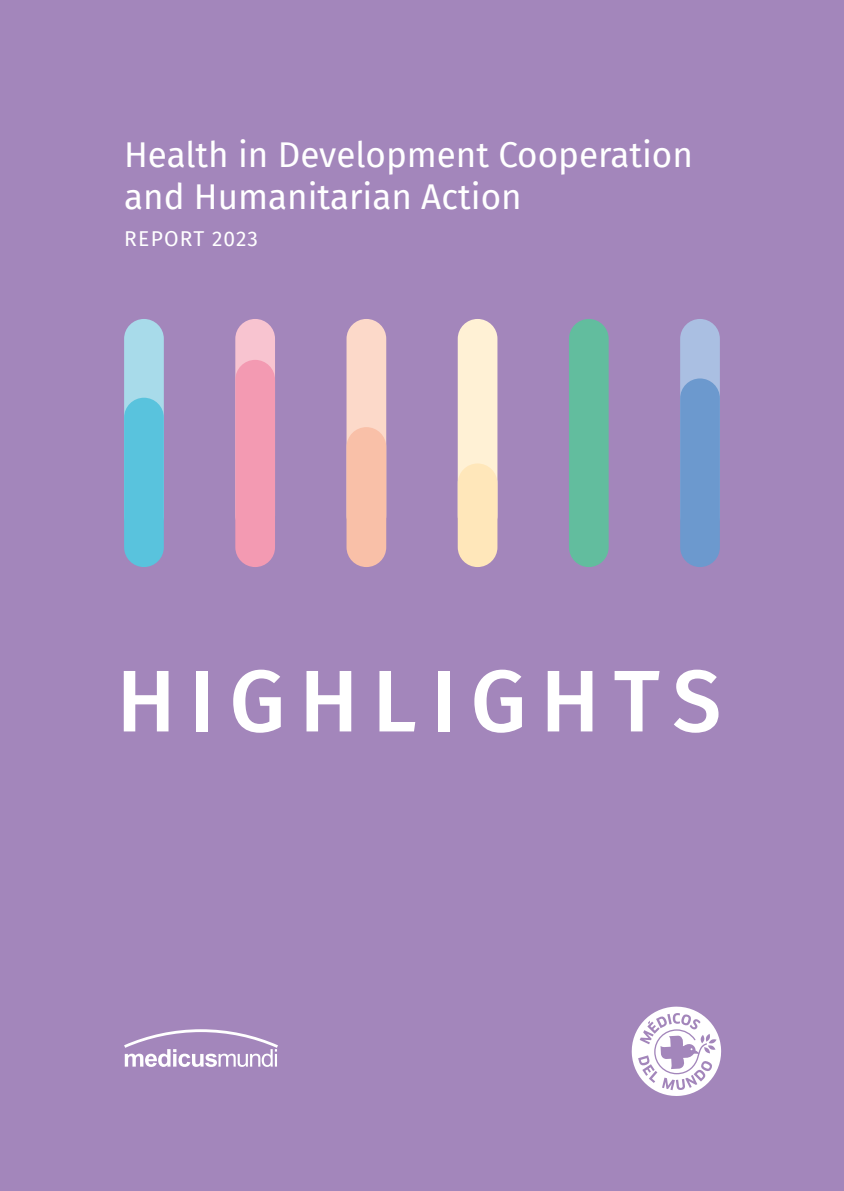
<style>
.page{position:relative;width:844px;height:1191px;background:#fff}
.page>*{position:absolute;margin:0;border:0;box-sizing:border-box;transform-origin:0 0}
.t1{font:500 87.5px "Fira Sans";letter-spacing:.16em;color:#fff}
.t2{font:35px/42px "Fira Sans";color:#fff}
.t3{font:21px "Fira Sans";letter-spacing:.055em;color:#fff}
</style>
<div class="page">
<div style="left:0;top:0;width:843px;height:1191px;background:#a386bb"></div>
<svg style="left:124px;top:1029px;width:154px;height:38px"></svg>
<svg style="left:631px;top:1006px;width:91px;height:90px"></svg>
<div style="left:124px;top:319px;width:40px;height:216px;background:#a8dbea;border-radius:20px"></div>
<div style="left:124px;top:398px;width:40px;height:169px;background:#59c3dd;border-radius:20px"></div>
<div style="left:457px;top:319px;width:40px;height:216px;background:#fff1d5;border-radius:20px"></div>
<div style="left:457px;top:463px;width:40px;height:104px;background:#ffe7ba;border-radius:20px"></div>
<div style="left:235px;top:319px;width:40px;height:216px;background:#f8c4d0;border-radius:20px"></div>
<div style="left:235px;top:360px;width:40px;height:207px;background:#f39ab2;border-radius:20px"></div>
<div style="left:346px;top:319px;width:40px;height:216px;background:#fcd9c9;border-radius:20px"></div>
<div style="left:346px;top:427px;width:40px;height:140px;background:#f9c0a8;border-radius:20px"></div>
<div style="left:568px;top:319px;width:40px;height:248px;background:#62bd9e;border-radius:20px"></div>
<div style="left:680px;top:319px;width:39px;height:216px;background:#aabfe2;border-radius:20px"></div>
<div style="left:680px;top:378px;width:39px;height:189px;background:#6c99ce;border-radius:20px"></div>
<p class="t2" style="left:124px;top:133px;width:570px">Health in Development Cooperation and Humanitarian Action</p>
<p class="t3" style="left:124px;top:223px;width:135px">REPORT 2023</p>
<h1 class="t1" style="left:117px;top:630px;width:606px">HIGHLIGHTS</h1>
</div>
